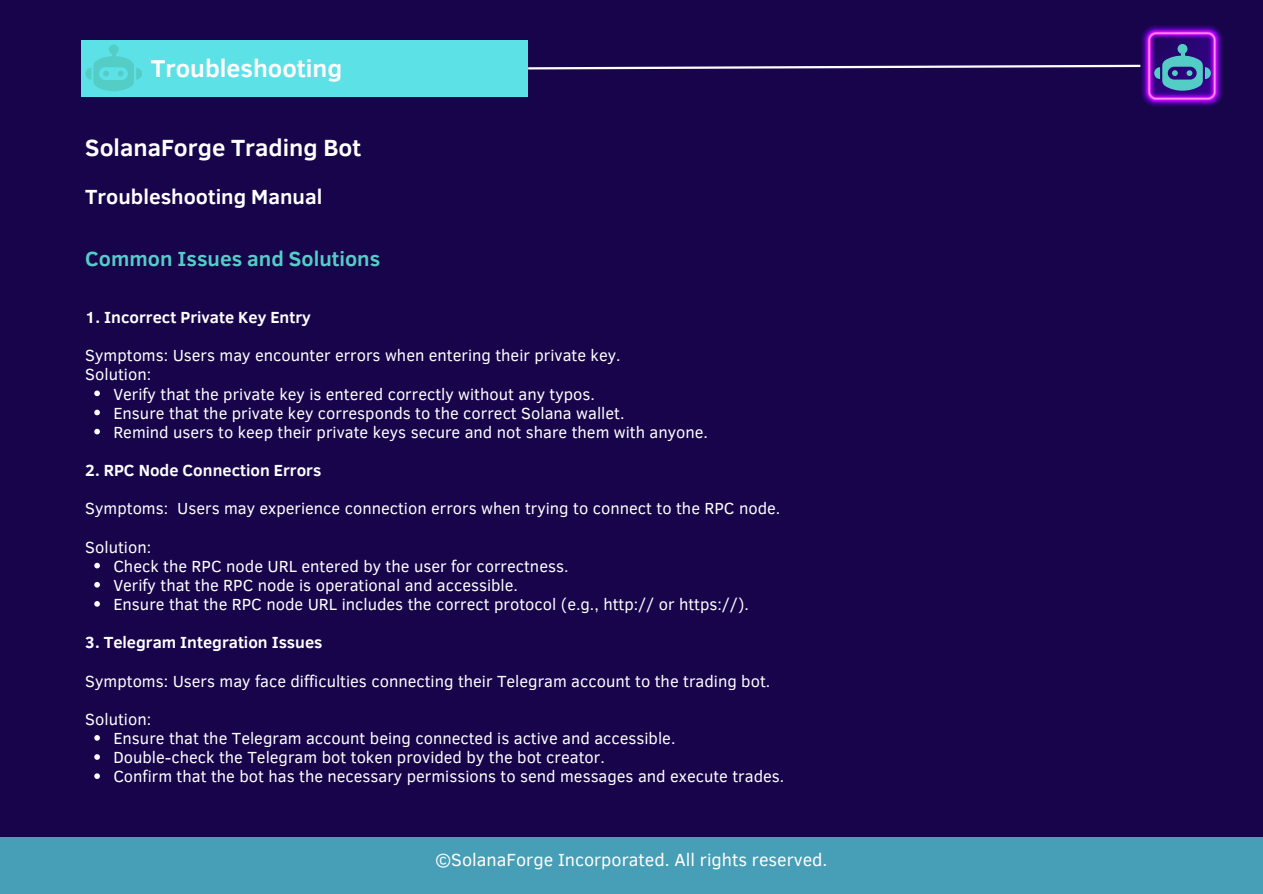
<style>
.page{position:relative;width:1263px;height:894px;background:#fff}
.page>*{position:absolute;margin:0;border:0;box-sizing:border-box;transform-origin:0 0}
.t1{font:700 25.05px "Clear Sans";color:#fff}
.t2{font:700 24px "Clear Sans";color:#fff}
.t3{font:700 21px "Clear Sans";color:#54cdc7}
.t4{font:700 21px "Clear Sans";color:#fff}
.t5{font:18px "Clear Sans";color:#fff}
.t6{font:16.5px/19.2px "Clear Sans";color:#fff}
.t7{font:700 16.5px "Clear Sans";color:#fff}
</style>
<div class="page">
<div style="left:0;top:0;width:1263px;height:893px;background:#17044b"></div>
<div style="left:0;top:837px;width:1263px;height:56px;background:#479eb7"></div>
<div style="left:81px;top:40px;width:447px;height:57px;background:#5ce1e6"></div>
<svg style="left:528px;top:64px;width:612px;height:6px"></svg>
<img style="left:1140px;top:25px;width:83px;height:82px">
<div style="left:1177px;top:44px;width:10px;height:10px;background:#54cdc7;border-radius:50%"></div>
<svg style="left:1154px;top:53px;width:56px;height:38px;background:#4169a1"></svg>
<div style="left:109px;top:44px;width:10px;height:10px;background:#54cdc7;border-radius:50%"></div>
<svg style="left:85px;top:53px;width:57px;height:38px"></svg>
<svg style="left:94px;top:390px;width:6px;height:6px"></svg>
<svg style="left:94px;top:409px;width:6px;height:6px"></svg>
<svg style="left:94px;top:428px;width:6px;height:6px"></svg>
<svg style="left:94px;top:562px;width:6px;height:6px"></svg>
<svg style="left:94px;top:582px;width:6px;height:5px"></svg>
<svg style="left:94px;top:601px;width:6px;height:5px"></svg>
<svg style="left:94px;top:735px;width:6px;height:5px"></svg>
<svg style="left:94px;top:754px;width:6px;height:5px"></svg>
<svg style="left:94px;top:773px;width:6px;height:5px"></svg>
<h1 class="t1" style="left:151px;top:50px;width:193px">Troubleshooting</h1>
<h2 class="t2" style="left:85px;top:130px;width:277px">SolanaForge Trading Bot</h2>
<p class="t4" style="left:85px;top:181px;width:238px">Troubleshooting Manual</p>
<p class="t3" style="left:85px;top:243px;width:296px">Common Issues and Solutions</p>
<p class="t7" style="left:85px;top:305px;width:227px">1. Incorrect Private Key Entry</p>
<p class="t6" style="left:85px;top:345px;width:537px">Symptoms: Users may encounter errors when entering their private key.</p>
<p class="t6" style="left:85px;top:364px;width:67px">Solution:</p>
<p class="t6" style="left:113px;top:383px;width:483px">Verify that the private key is entered correctly without any typos.</p>
<p class="t6" style="left:113px;top:402px;width:513px">Ensure that the private key corresponds to the correct Solana wallet.</p>
<p class="t6" style="left:113px;top:421px;width:596px">Remind users to keep their private keys secure and not share them with anyone.</p>
<p class="t7" style="left:85px;top:458px;width:237px">2. RPC Node Connection Errors</p>
<p class="t6" style="left:85px;top:498px;width:696px">Symptoms: Users may experience connection errors when trying to connect to the RPC node.</p>
<p class="t6" style="left:113px;top:536px;width:637px;text-indent:-28px">Solution:<br>Check the RPC node URL entered by the user for correctness.<br>Verify that the RPC node is operational and accessible.<br>Ensure that the RPC node URL includes the correct protocol (e.g., http:// or https://).</p>
<p class="t7" style="left:85px;top:630px;width:239px">3. Telegram Integration Issues</p>
<p class="t6" style="left:85px;top:670px;width:686px">Symptoms: Users may face difficulties connecting their Telegram account to the trading bot.</p>
<p class="t6" style="left:113px;top:708px;width:672px;text-indent:-28px">Solution:<br>Ensure that the Telegram account being connected is active and accessible.<br>Double-check the Telegram bot token provided by the bot creator.<br>Confirm that the bot has the necessary permissions to send messages and execute trades.</p>
<p class="t5" style="left:435px;top:846px;width:394px">©SolanaForge Incorporated. All rights reserved.</p>
</div>
